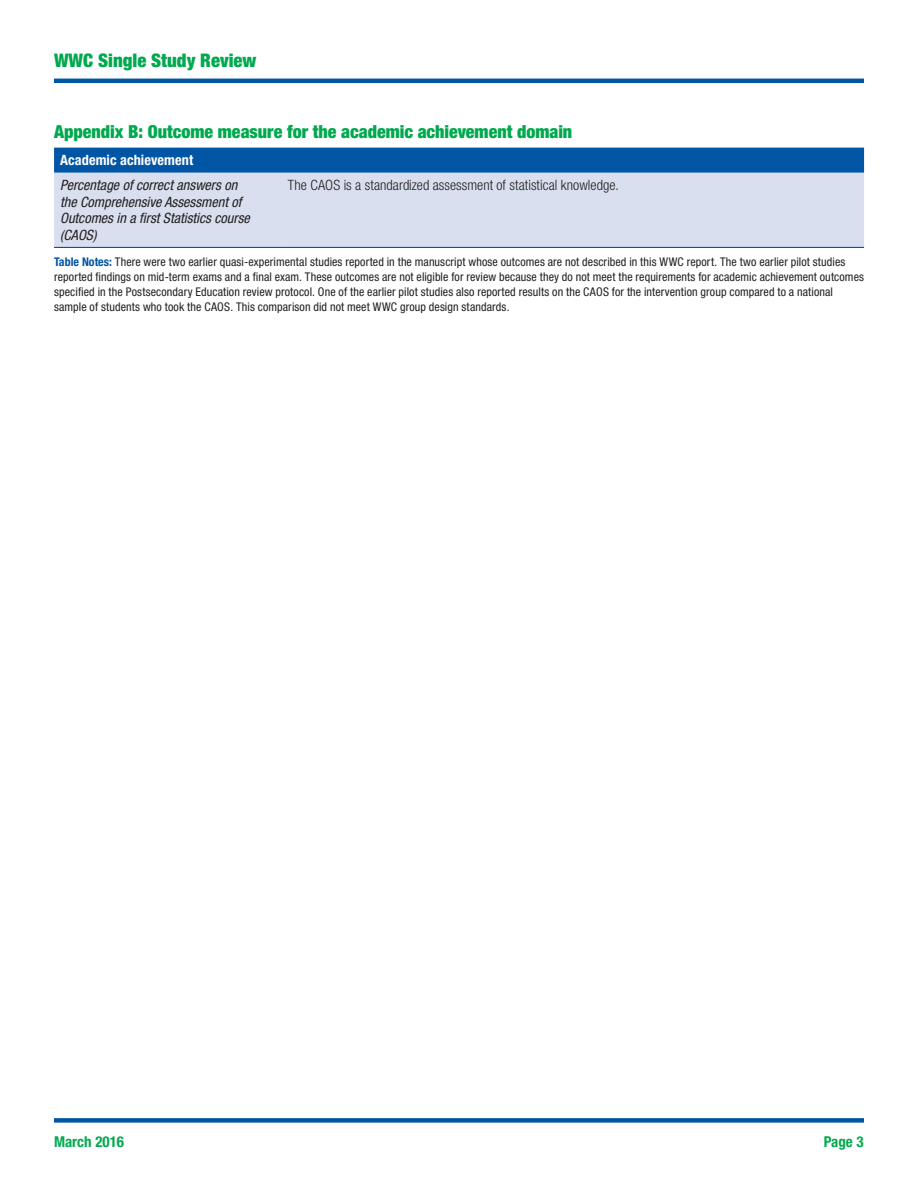
<style>
.page{position:relative;width:918px;height:1188px;background:#fff}
.page>*{position:absolute;margin:0;border:0;box-sizing:border-box;transform-origin:0 0}
.t1{font:900 condensed 18.75px "Helvetica Neue LT Std";color:#00a94e}
.Table_title{font:900 condensed 18px "Helvetica Neue LT Std";color:#00a94e}
.t2{font:700 condensed 15px "Helvetica Neue LT Std";color:#00a94e}
.Table_row_head-ita{font:italic condensed 14.25px/16.5px "Helvetica Neue LT Std";color:#231f20}
.Table_body_text{font:300 condensed 14.25px "Helvetica Neue LT Std";letter-spacing:.005em;color:#231f20}
.Table_sub_head_whi{font:700 condensed 14.25px "Helvetica Neue LT Std";letter-spacing:.01em;color:#fff}
.t3{font:condensed 12px/15px "Helvetica Neue LT Std";letter-spacing:.01em;color:#231f20}
.s1{font-weight:700;color:#0155a5}
</style>
<div class="page">
<div style="left:54px;top:1118px;width:810px;height:5px;background:#0155a5"></div>
<hr style="left:54px;top:79px;width:810px;height:4px;background:#0155a5">
<div style="left:54px;top:148px;width:810px;height:25px;background:#0155a5"></div>
<div style="left:54px;top:173px;width:810px;height:74px;background:#d9dfef"></div>
<hr style="left:54px;top:247px;width:228px;height:1px;background:#0155a5">
<hr style="left:282px;top:247px;width:582px;height:1px;background:#0155a5">
<h1 class="t1" style="left:54px;top:49px;width:204px">WWC Single Study Review</h1>
<p class="Table_title" style="left:54px;top:121px;width:520px">Appendix B: Outcome measure for the academic achievement domain</p>
<p class="Table_sub_head_whi" style="left:60px;top:152px;width:135px">Academic achievement</p>
<p class="Table_row_head-ita" style="left:60px;top:178px;width:191px">Percentage of correct answers on the Comprehensive Assessment of<br>Outcomes in a first Statistics course (CAOS)</p>
<p class="Table_body_text" style="left:288px;top:177px;width:332px">The CAOS is a standardized assessment of statistical knowledge.</p>
<p class="t3" style="left:54px;top:254px;width:811px"><span class="s1">Table Notes:</span> There were two earlier quasi-experimental studies reported in the manuscript whose outcomes are not described in this WWC report. The two earlier pilot studies reported findings on mid-term exams and a final exam. These outcomes are not eligible for review because they do not meet the requirements for academic achievement outcomes specified in the Postsecondary Education review protocol. One of the earlier pilot studies also reported results on the CAOS for the intervention group compared to a national sample of students who took the CAOS. This comparison did not meet WWC group design standards.</p>
<p class="t2" style="left:54px;top:1132px;width:72px">March 2016</p>
<p class="t2" style="left:824px;top:1132px;width:41px">Page 3</p>
</div>
